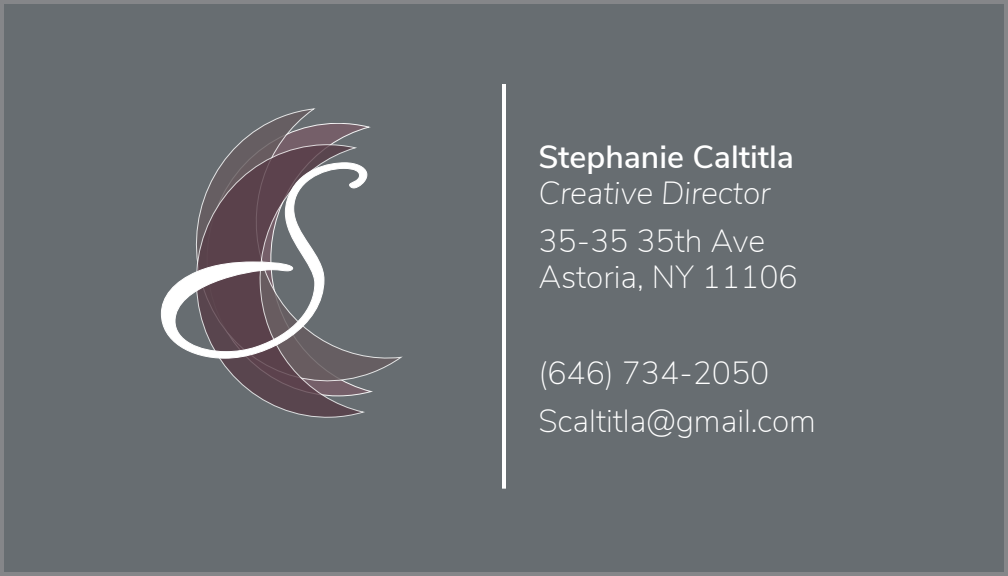
<style>
.page{position:relative;width:1008px;height:576px;background:#fff}
.page>*{position:absolute;margin:0;border:0;box-sizing:border-box;transform-origin:0 0}
.t1{font:232.8px "Annabelle JF";color:#fff;scale:.87 1}
.t2{font:200 32px "Nunito Sans";color:#fff}
.t3{font:600 32px "Nunito Sans";color:#fff}
.t4{font:italic 200 32px "Nunito Sans";color:#fff}
</style>
<div class="page">
<div style="left:0;top:0;width:1008px;height:576px;background:#676d71;border:4px solid #757679"></div>
<svg style="left:238px;top:108px;width:165px;height:268px"></svg>
<svg style="left:214px;top:144px;width:151px;height:274px"></svg>
<svg style="left:161px;top:163px;width:206px;height:195px"></svg>
<hr style="left:502px;top:84px;width:4px;height:405px;background:#fff">
<p class="t1" style="left:155px;top:120px;width:200px">S</p>
<p class="t3" style="left:538px;top:133px;width:257px">Stephanie Caltitla</p>
<p class="t4" style="left:538px;top:169px;width:234px">Creative Director</p>
<p class="t2" style="left:538px;top:217px;width:229px">35-35 35th Ave</p>
<p class="t2" style="left:538px;top:253px;width:261px">Astoria, NY 11106</p>
<p class="t2" style="left:538px;top:349px;width:233px">(646) 734-2050</p>
<p class="t2" style="left:538px;top:397px;width:279px">Scaltitla@gmail.com</p>
</div>
